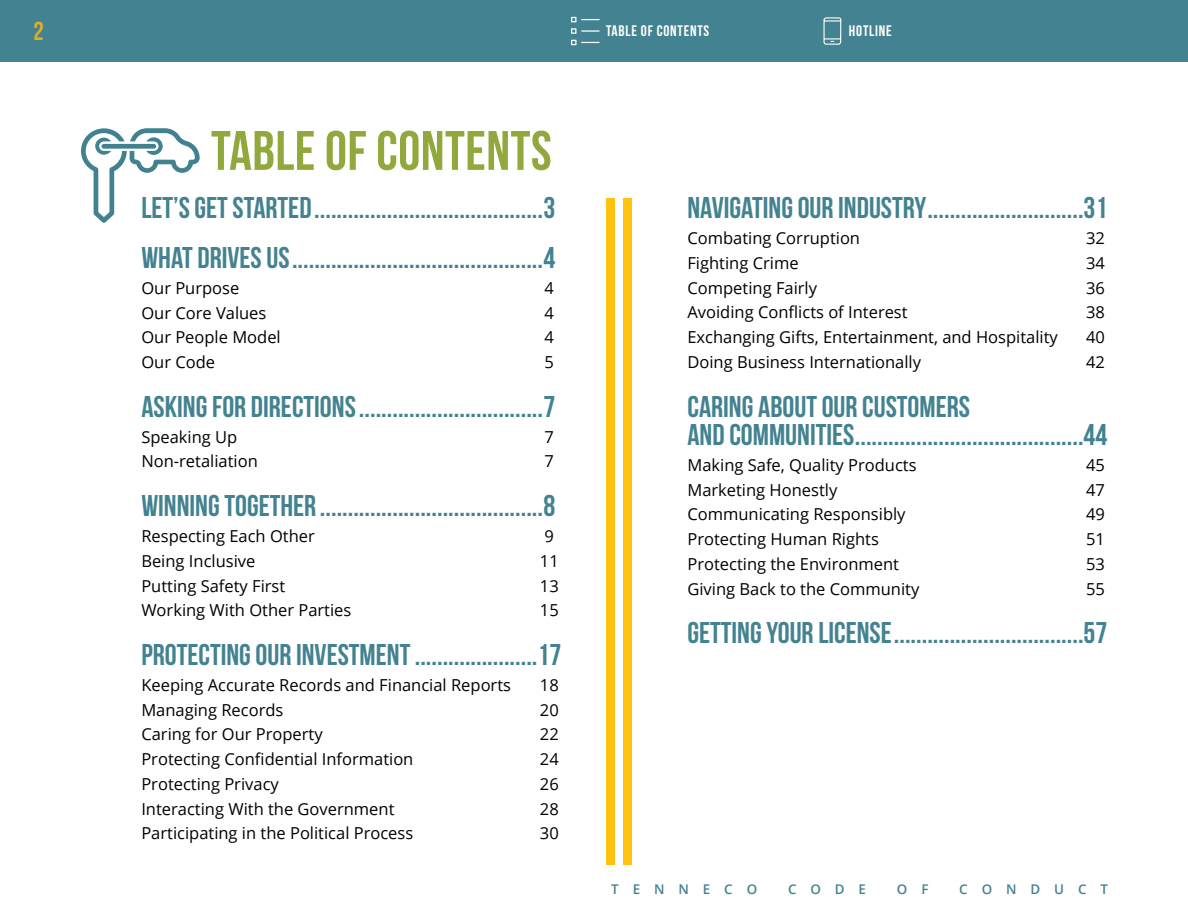
<style>
.page{position:relative;width:1188px;height:918px;background:#fff}
.page>*{position:absolute;margin:0;border:0;box-sizing:border-box;transform-origin:0 0}
.t1{font:700 55.5px "Bebas Neue";letter-spacing:.01em;color:#91a93c}
.t2{font:700 30px/28.5px "Bebas Neue";color:#438291}
.t3{font:700 25.95px "Bebas Neue";color:#e0ae25}
.t4{font:16.5px "Open Sans";color:#000}
.t5{font:700 15.3px "Bebas Neue";letter-spacing:.05em;color:#fff}
.t6{font:600 13.35px "Open Sans";letter-spacing:1.04em;color:#438291}
</style>
<div class="page">
<div style="left:0;top:0;width:1188px;height:62px;background:#438291"></div>
<svg style="left:571px;top:17px;width:29px;height:5px"></svg>
<svg style="left:571px;top:28px;width:29px;height:6px"></svg>
<svg style="left:571px;top:40px;width:29px;height:5px"></svg>
<svg style="left:823px;top:17px;width:19px;height:28px"></svg>
<svg style="left:81px;top:128px;width:119px;height:95px"></svg>
<div style="left:102px;top:144px;width:54px;height:5px;background:#428190;border-radius:2px"></div>
<div style="left:606px;top:199px;width:8px;height:666px;background:#ffc20e"></div>
<div style="left:623px;top:199px;width:8px;height:666px;background:#ffc20e"></div>
<h3 class="t3" style="left:33px;top:17px;width:12px">2</h3>
<h1 class="t1" style="left:211px;top:120px;width:342px">TABLE OF CONTENTS</h1>
<h2 class="t2" style="left:141px;top:183px;width:415px;line-height:49.8px">LET’S GET STARTED.........................................3<br>WHAT DRIVES US.............................................4</h2>
<p class="t4" style="left:141px;top:277px;width:100px">Our Purpose</p>
<p class="t4" style="left:545px;top:277px;width:11px">4</p>
<p class="t4" style="left:141px;top:301px;width:127px">Our Core Values</p>
<p class="t4" style="left:545px;top:301px;width:11px">4</p>
<p class="t4" style="left:141px;top:326px;width:141px">Our People Model</p>
<p class="t4" style="left:545px;top:326px;width:11px">4</p>
<p class="t4" style="left:141px;top:351px;width:75px">Our Code</p>
<p class="t4" style="left:545px;top:351px;width:11px">5</p>
<h2 class="t2" style="left:141px;top:392px;width:415px">ASKING FOR DIRECTIONS.................................7</h2>
<p class="t4" style="left:141px;top:425px;width:98px">Speaking Up</p>
<p class="t4" style="left:545px;top:425px;width:11px">7</p>
<p class="t4" style="left:141px;top:450px;width:118px">Non-retaliation</p>
<p class="t4" style="left:545px;top:450px;width:11px">7</p>
<h2 class="t2" style="left:141px;top:491px;width:415px">WINNING TOGETHER ........................................8</h2>
<p class="t4" style="left:141px;top:525px;width:175px">Respecting Each Other</p>
<p class="t4" style="left:545px;top:525px;width:11px">9</p>
<p class="t4" style="left:141px;top:550px;width:116px">Being Inclusive</p>
<p class="t4" style="left:540px;top:550px;width:20px">11</p>
<p class="t4" style="left:141px;top:574px;width:145px">Putting Safety First</p>
<p class="t4" style="left:540px;top:574px;width:20px">13</p>
<p class="t4" style="left:141px;top:599px;width:212px">Working With Other Parties</p>
<p class="t4" style="left:540px;top:599px;width:20px">15</p>
<h2 class="t2" style="left:141px;top:640px;width:421px">PROTECTING OUR INVESTMENT......................17</h2>
<p class="t4" style="left:141px;top:674px;width:371px">Keeping Accurate Records and Financial Reports</p>
<p class="t4" style="left:540px;top:674px;width:20px">18</p>
<p class="t4" style="left:141px;top:698px;width:144px">Managing Records</p>
<p class="t4" style="left:540px;top:698px;width:20px">20</p>
<p class="t4" style="left:141px;top:723px;width:183px">Caring for Our Property</p>
<p class="t4" style="left:540px;top:723px;width:20px">22</p>
<p class="t4" style="left:141px;top:748px;width:274px">Protecting Confidential Information</p>
<p class="t4" style="left:540px;top:748px;width:20px">24</p>
<p class="t4" style="left:141px;top:773px;width:139px">Protecting Privacy</p>
<p class="t4" style="left:540px;top:773px;width:20px">26</p>
<p class="t4" style="left:141px;top:797px;width:255px">Interacting With the Government</p>
<p class="t4" style="left:540px;top:797px;width:20px">28</p>
<p class="t4" style="left:141px;top:822px;width:273px">Participating in the Political Process</p>
<p class="t4" style="left:540px;top:822px;width:20px">30</p>
<p class="t5" style="left:606px;top:22px;width:105px">TABLE OF CONTENTS</p>
<p class="t5" style="left:849px;top:22px;width:44px">HOTLINE</p>
<h2 class="t2" style="left:687px;top:193px;width:421px">NAVIGATING OUR INDUSTRY............................31</h2>
<p class="t4" style="left:687px;top:227px;width:174px">Combating Corruption</p>
<p class="t4" style="left:1086px;top:227px;width:20px">32</p>
<p class="t4" style="left:687px;top:252px;width:113px">Fighting Crime</p>
<p class="t4" style="left:1086px;top:252px;width:20px">34</p>
<p class="t4" style="left:687px;top:276px;width:131px">Competing Fairly</p>
<p class="t4" style="left:1086px;top:276px;width:20px">36</p>
<p class="t4" style="left:687px;top:301px;width:222px">Avoiding Conflicts of Interest</p>
<p class="t4" style="left:1086px;top:301px;width:20px">38</p>
<p class="t4" style="left:687px;top:326px;width:372px">Exchanging Gifts, Entertainment, and Hospitality</p>
<p class="t4" style="left:1086px;top:326px;width:20px">40</p>
<p class="t4" style="left:687px;top:351px;width:235px">Doing Business Internationally</p>
<p class="t4" style="left:1086px;top:351px;width:20px">42</p>
<h2 class="t2" style="left:687px;top:392px;width:421px">CARING ABOUT OUR CUSTOMERS<br>AND COMMUNITIES.........................................44</h2>
<p class="t4" style="left:687px;top:454px;width:231px">Making Safe, Quality Products</p>
<p class="t4" style="left:1086px;top:454px;width:20px">45</p>
<p class="t4" style="left:687px;top:478px;width:151px">Marketing Honestly</p>
<p class="t4" style="left:1086px;top:478px;width:20px">47</p>
<p class="t4" style="left:687px;top:503px;width:220px">Communicating Responsibly</p>
<p class="t4" style="left:1086px;top:503px;width:20px">49</p>
<p class="t4" style="left:687px;top:528px;width:193px">Protecting Human Rights</p>
<p class="t4" style="left:1086px;top:528px;width:20px">51</p>
<p class="t4" style="left:687px;top:553px;width:213px">Protecting the Environment</p>
<p class="t4" style="left:1086px;top:553px;width:20px">53</p>
<p class="t4" style="left:687px;top:577px;width:233px">Giving Back to the Community</p>
<p class="t4" style="left:1086px;top:577px;width:20px">55</p>
<h2 class="t2" style="left:687px;top:618px;width:421px">GETTING YOUR LICENSE..................................57</h2>
<p class="t6" style="left:611px;top:880px;width:147px">TENNECO</p>
<p class="t6" style="left:788px;top:880px;width:80px">CODE</p>
<p class="t6" style="left:897px;top:880px;width:33px">O F</p>
<p class="t6" style="left:959px;top:880px;width:150px">CONDUCT</p>
</div>
